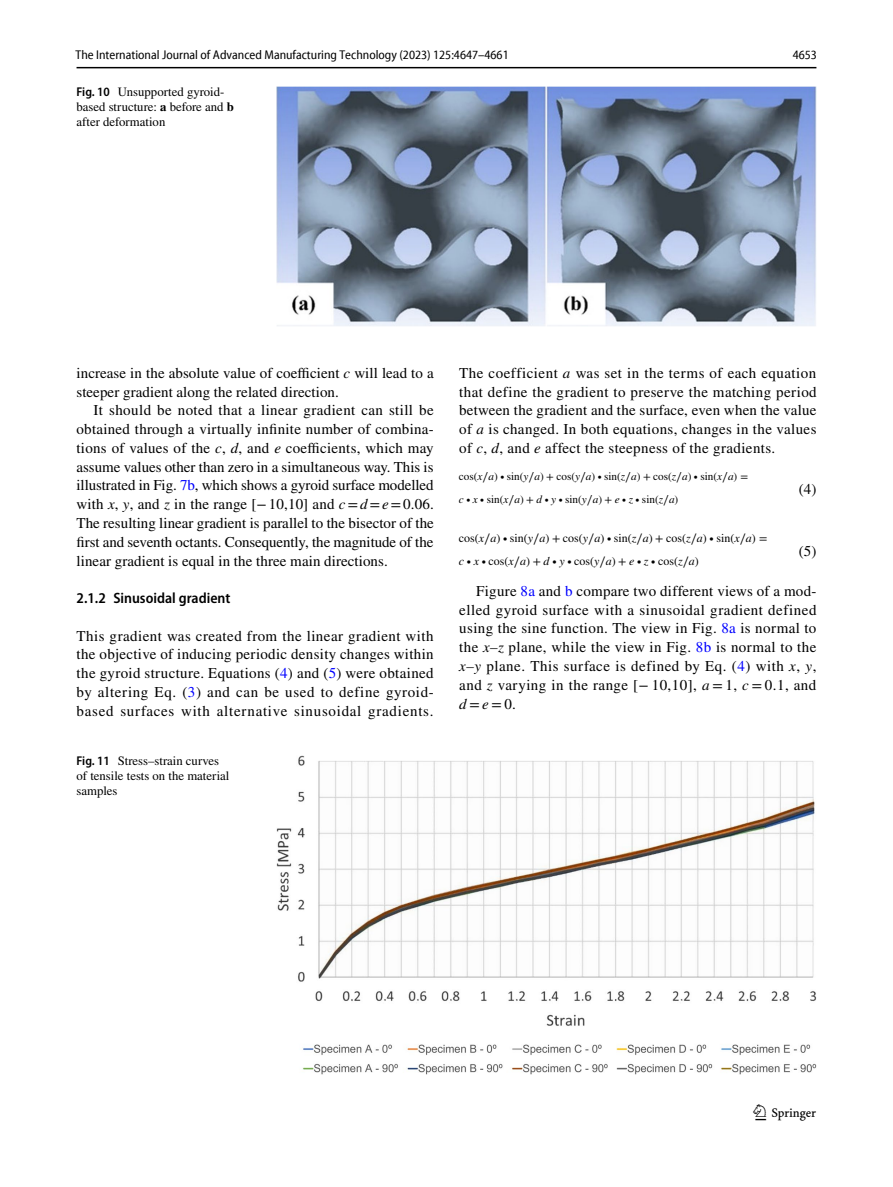
<style>
.page{position:relative;width:893px;height:1187px;background:#fff}
.page>*{position:absolute;margin:0;border:0;box-sizing:border-box;transform-origin:0 0}
.t1{font:22.5px "Springnew Regular 3";color:#000}
.t2{font:15px/18.8px "STIX";letter-spacing:.015em;color:#000;text-align:justify}
.t3{font:600 semi-condensed 15px "Myriad Pro";color:#000}
.t4{font:12.75px/15px "STIX";color:#000}
.t5{font:semi-condensed 12.75px "Myriad Pro Unic";color:#000}
.t6{font:12px/23.1px "STIX Math Regular 14";color:#000}
.t7{font:11.25px/23.1px "STIX Math Regular 13";color:#000}
.s1{font-family:"Myriad Pro";font-weight:600;font-stretch:semi-condensed}
.s2{font-weight:700}
.s3{font-style:italic}
.s4{color:#00f}
.s5{font-family:"STIX General Regular 7"}
.s6{font-family:"STIX General Italic 3"}
.s7{font-family:"STIX General Regular 8"}
.s8{font-family:"STIX General Italic 4"}
</style>
<div class="page">
<hr style="left:77px;top:67px;width:739px;height:1px;background:#000">
<img style="left:276px;top:87px;width:540px;height:239px">
<img style="left:276px;top:755px;width:540px;height:318px">
<p class="t5" style="left:76px;top:50px;width:435px">The International Journal of Advanced Manufacturing Technology (2023) 125:4647–4661</p>
<p class="t5" style="left:793px;top:50px;width:26px">4653</p>
<p class="t4" style="left:77px;top:85px;width:159px"><span class="s1">Fig. 10</span> Unsupported gyroid&shy;based structure: <span class="s2">a</span> before and <span class="s2">b </span>after deformation</p>
<p class="t2" style="left:77px;top:364px;width:359px">increase in the absolute value of coefficient <span class="s3">c</span> will lead to a steeper gradient along the related direction.</p>
<p class="t2" style="left:77px;top:402px;width:359px;text-indent:17px">It should be noted that a linear gradient can still be obtained through a virtually infinite number of combina&shy;tions of values of the <span class="s3">c</span>, <span class="s3">d</span>, and <span class="s3">e</span> coefficients, which may assume values other than zero in a simultaneous way. This is illustrated in Fig. <span class="s4">7b</span>, which shows a gyroid surface modelled with <span class="s3">x</span>, <span class="s3">y</span>, and <span class="s3">z</span> in the range [−10,10] and <span class="s3">c</span>=<span class="s3">d</span>=<span class="s3">e</span>=0.06.<br>The resulting linear gradient is parallel to the bisector of the first and seventh octants. Consequently, the magnitude of the linear gradient is equal in the three main directions.</p>
<p class="t3" style="left:77px;top:589px;width:155px">2.1.2 Sinusoidal gradient</p>
<p class="t2" style="left:77px;top:627px;width:359px">This gradient was created from the linear gradient with the objective of inducing periodic density changes within the gyroid structure. Equations (<span class="s4">4</span>) and (<span class="s4">5</span>) were obtained by altering Eq. (<span class="s4">3</span>) and can be used to define gyroid&shy;based surfaces with alternative sinusoidal gradients.</p>
<p class="t4" style="left:77px;top:753px;width:154px"><span class="s1">Fig. 11</span> Stress–strain curves of tensile tests on the material samples</p>
<p class="t2" style="left:459px;top:364px;width:359px">The coefficient <span class="s3">a</span> was set in the terms of each equation that define the gradient to preserve the matching period between the gradient and the surface, even when the value of <span class="s3">a</span> is changed. In both equations, changes in the values of <span class="s3">c</span>, <span class="s3">d</span>, and <span class="s3">e</span> affect the steepness of the gradients.</p>
<p class="t7" style="left:459px;top:465px;width:291px"><span class="s5">cos</span>(<span class="s6">x</span>∕<span class="s6">a</span>) ∙ <span class="s5">sin</span>(<span class="s6">y</span>∕<span class="s6">a</span>) + <span class="s5">cos</span>(<span class="s6">y</span>∕<span class="s6">a</span>) ∙ <span class="s5">sin</span>(<span class="s6">z</span>∕<span class="s6">a</span>) + <span class="s5">cos</span>(<span class="s6">z</span>∕<span class="s6">a</span>) ∙ <span class="s5">sin</span>(<span class="s6">x</span>∕<span class="s6">a</span>) = <span class="s6">c</span> ∙ <span class="s6">x</span> ∙ <span class="s5">sin</span>(<span class="s6">x</span>∕<span class="s6">a</span>) + <span class="s6">d</span> ∙ <span class="s6">y</span> ∙ <span class="s5">sin</span>(<span class="s6">y</span>∕<span class="s6">a</span>) + <span class="s6">e</span> ∙ <span class="s6">z</span> ∙ <span class="s5">sin</span>(<span class="s6">z</span>∕<span class="s6">a</span>)</p>
<p class="t6" style="left:459px;top:527px;width:310px"><span class="s7">cos</span>(<span class="s8">x</span>∕<span class="s8">a</span>) ∙ <span class="s7">sin</span>(<span class="s8">y</span>∕<span class="s8">a</span>) + <span class="s7">cos</span>(<span class="s8">y</span>∕<span class="s8">a</span>) ∙ <span class="s7">sin</span>(<span class="s8">z</span>∕<span class="s8">a</span>) + <span class="s7">cos</span>(<span class="s8">z</span>∕<span class="s8">a</span>) ∙ <span class="s7">sin</span>(<span class="s8">x</span>∕<span class="s8">a</span>) = <span class="s8">c</span> ∙ <span class="s8">x</span> ∙ <span class="s7">cos</span>(<span class="s8">x</span>∕<span class="s8">a</span>) + <span class="s8">d</span> ∙ <span class="s8">y</span> ∙ <span class="s7">cos</span>(<span class="s8">y</span>∕<span class="s8">a</span>) + <span class="s8">e</span> ∙ <span class="s8">z</span> ∙ <span class="s7">cos</span>(<span class="s8">z</span>∕<span class="s8">a</span>)</p>
<p class="t2" style="left:799px;top:480px;width:19px">(4)</p>
<p class="t2" style="left:799px;top:543px;width:19px">(5)</p>
<p class="t2" style="left:459px;top:582px;width:359px;text-indent:17px">Figure <span class="s4">8a</span> and <span class="s4">b</span> compare two different views of a mod&shy;elled gyroid surface with a sinusoidal gradient defined using the sine function. The view in Fig. <span class="s4">8a</span> is normal to the <span class="s3">x–z</span> plane, while the view in Fig. <span class="s4">8b</span> is normal to the <span class="s3">x–y</span> plane. This surface is defined by Eq. (<span class="s4">4</span>) with <span class="s3">x</span>, <span class="s3">y</span>, and <span class="s3">z</span> varying in the range [− 10,10], <span class="s3">a</span> = 1, <span class="s3">c</span> = 0.1, and <span class="s3">d</span>=<span class="s3">e</span>=0.</p>
<h1 class="t1" style="left:755px;top:1104px;width:62px">1 3</h1>
</div>
